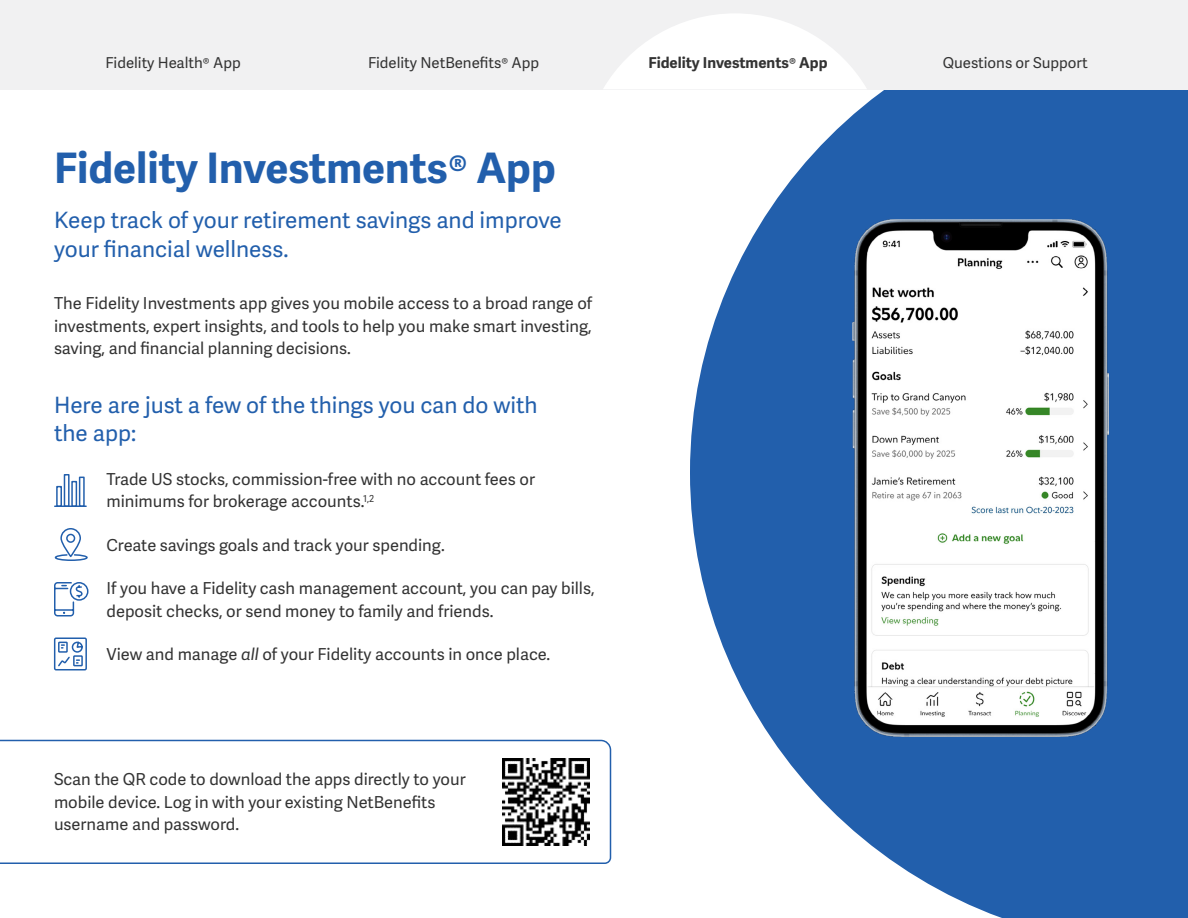
<style>
.page{position:relative;width:1188px;height:918px;background:#fff}
.page>*{position:absolute;margin:0;border:0;box-sizing:border-box;transform-origin:0 0}
.t1{font:700 42px "Adelle Sans";color:#225fac}
.t2{font:22.5px/28.5px "Adelle Sans";color:#225fac}
.t3{font:16.5px/22.5px "Adelle Sans";color:#333}
.t4{font:15px "Adelle Sans";color:#333}
.t5{font:700 15px "Adelle Sans";color:#333}
.s1{font-style:italic}
</style>
<div class="page">
<svg style="left:690px;top:89px;width:498px;height:829px;fill:#225fac"></svg>
<div style="left:0;top:0;width:1188px;height:89px;background:#f1f1f2"></div>
<svg style="left:604px;top:14px;width:262px;height:75px"></svg>
<svg style="left:0;top:739px;width:612px;height:125px"></svg>
<svg style="left:54px;top:582px;width:35px;height:35px"></svg>
<svg style="left:54px;top:528px;width:34px;height:33px"></svg>
<hr style="left:55px;top:506px;width:31px;height:1px;background:#225fac">
<div style="left:56px;top:486px;width:6px;height:21px;border:2px solid #225fac"></div>
<div style="left:64px;top:474px;width:6px;height:33px;border:2px solid #225fac"></div>
<div style="left:71px;top:481px;width:6px;height:26px;border:2px solid #225fac"></div>
<div style="left:79px;top:477px;width:6px;height:30px;border:2px solid #225fac"></div>
<svg style="left:53px;top:637px;width:34px;height:34px"></svg>
<img style="left:852px;top:219px;width:257px;height:518px">
<p class="t4" style="left:105px;top:54px;width:137px">Fidelity Health® App</p>
<p class="t4" style="left:368px;top:54px;width:173px">Fidelity NetBenefits® App</p>
<p class="t5" style="left:648px;top:54px;width:181px">Fidelity Investments® App</p>
<p class="t4" style="left:943px;top:54px;width:146px">Questions or Support</p>
<h1 class="t1" style="left:54px;top:143px;width:503px">Fidelity Investments® App</h1>
<h2 class="t2" style="left:54px;top:207px;width:509px">Keep track of your retirement savings and improve your financial wellness.</h2>
<p class="t3" style="left:54px;top:293px;width:540px;text-align:justify">The Fidelity Investments app gives you mobile access to a broad range of investments, expert insights, and tools to help you make smart investing, saving, and financial planning decisions.</p>
<h2 class="t2" style="left:54px;top:391px;width:485px">Here are just a few of the things you can do with the app:</h2>
<p class="t3" style="left:106px;top:468px;width:430px">Trade US stocks, commission-free with no account fees or minimums for brokerage accounts.<sup>1,2</sup></p>
<p class="t3" style="left:106px;top:534px;width:340px">Create savings goals and track your spending.</p>
<p class="t3" style="left:106px;top:578px;width:490px">If you have a Fidelity cash management account, you can pay bills, deposit checks, or send money to family and friends.</p>
<p class="t3" style="left:106px;top:644px;width:445px">View and manage <span class="s1">all</span> of your Fidelity accounts in once place.</p>
<p class="t3" style="left:54px;top:769px;width:413px">Scan the QR code to download the apps directly to your mobile device. Log in with your existing NetBenefits username and password.</p>
</div>
